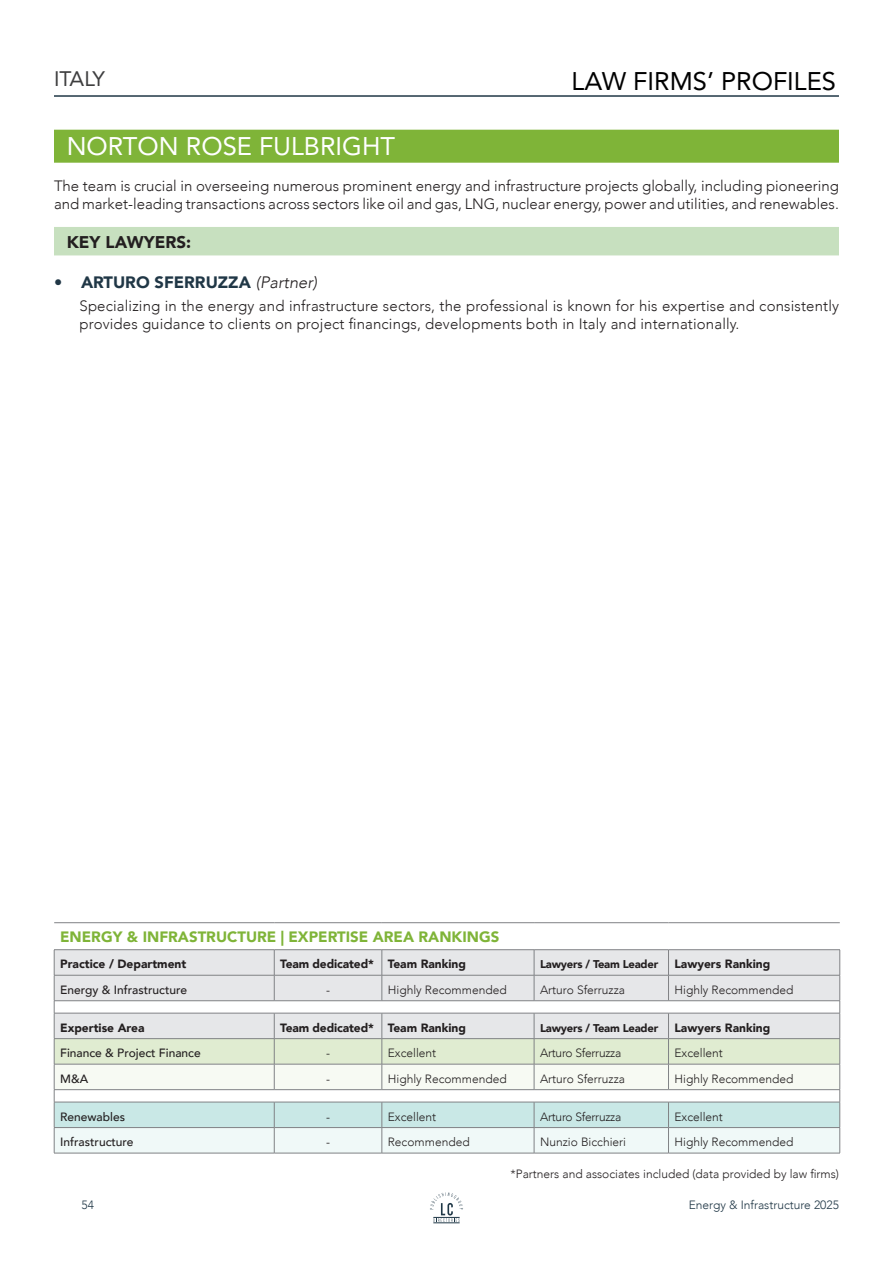
<style>
.page{position:relative;width:893px;height:1263px;background:#fff}
.page>*{position:absolute;margin:0;border:0;box-sizing:border-box;transform-origin:0 0}
.t1{font:25.5px "Avenir";color:#fff}
.t2{font:25.5px "Avenir";color:#000001}
.t3{font:21px "Avenir";letter-spacing:-.045em;color:#3e3e3f}
.t4{font:900 16.95px "Avenir";color:#231f20}
.t5{font:900 16.5px "Avenir";color:#203746}
.t6{font:300 15px/18px "Avenir";color:#231f20}
.t7{font:900 15px "Avenir";color:#7fb438}
.t8{font:300 12px "Avenir";color:#231f20}
.t9{font:900 12px "Avenir";color:#231f20}
.t10{font:500 12px "Avenir";color:#231f20}
.t11{font:300 12px "Avenir";letter-spacing:-.02em;color:#231f20}
.t12{font:300 12px "Avenir";color:#203746}
.t13{font:900 11.25px "Avenir";letter-spacing:-.02em;color:#231f20}
.s1{font-weight:300;font-style:italic;color:#231f20}
</style>
<div class="page">
<svg style="left:430px;top:1192px;width:33px;height:31px"></svg>
<hr style="left:54px;top:95px;width:785px;height:2px;background:#203746">
<div style="left:54px;top:130px;width:785px;height:33px;background:#7fb438"></div>
<div style="left:54px;top:227px;width:785px;height:28px;background:#c7e0bf"></div>
<hr style="left:54px;top:949px;width:220px;height:1px;background:#808285">
<hr style="left:274px;top:949px;width:108px;height:1px;background:#808285">
<hr style="left:382px;top:949px;width:152px;height:1px;background:#808285">
<hr style="left:534px;top:949px;width:134px;height:1px;background:#808285">
<hr style="left:668px;top:949px;width:172px;height:1px;background:#808285">
<hr style="left:54px;top:922px;width:220px;height:1px;background:#808285">
<hr style="left:274px;top:922px;width:108px;height:1px;background:#808285">
<hr style="left:382px;top:922px;width:152px;height:1px;background:#808285">
<hr style="left:534px;top:922px;width:134px;height:1px;background:#808285">
<hr style="left:668px;top:922px;width:172px;height:1px;background:#808285">
<svg style="left:54px;top:950px;width:786px;height:203px"></svg>
<hr style="left:534px;top:1064px;width:134px;height:1px;background:#808285">
<hr style="left:668px;top:1064px;width:172px;height:1px;background:#808285">
<hr style="left:54px;top:1089px;width:220px;height:1px;background:#808285">
<hr style="left:274px;top:1089px;width:108px;height:1px;background:#808285">
<hr style="left:382px;top:1089px;width:152px;height:1px;background:#808285">
<hr style="left:534px;top:1089px;width:134px;height:1px;background:#808285">
<hr style="left:668px;top:1089px;width:172px;height:1px;background:#808285">
<hr style="left:54px;top:1153px;width:220px;height:1px;background:#808285">
<hr style="left:274px;top:1153px;width:108px;height:1px;background:#808285">
<hr style="left:382px;top:1153px;width:152px;height:1px;background:#808285">
<hr style="left:534px;top:1153px;width:134px;height:1px;background:#808285">
<hr style="left:668px;top:1153px;width:172px;height:1px;background:#808285">
<h2 class="t3" style="left:54px;top:61px;width:53px">ITALY</h2>
<p class="t2" style="left:572px;top:61px;width:266px">LAW FIRMS’ PROFILES</p>
<p class="t1" style="left:67px;top:126px;width:330px">NORTON ROSE FULBRIGHT</p>
<p class="t6" style="left:54px;top:177px;width:786px">The team is crucial in overseeing numerous prominent energy and infrastructure projects globally, including pioneering and market-leading transactions across sectors like oil and gas, LNG, nuclear energy, power and utilities, and renewables.</p>
<p class="t4" style="left:67px;top:228px;width:126px">KEY LAWYERS:</p>
<p class="t5" style="left:54px;top:269px;width:265px">• ARTURO SFERRUZZA <span class="s1">(Partner)</span></p>
<p class="t6" style="left:80px;top:297px;width:761px">Specializing in the energy and infrastructure sectors, the professional is known for his expertise and consistently provides guidance to clients on project financings, developments both in Italy and internationally.</p>
<p class="t7" style="left:60px;top:924px;width:441px">ENERGY &amp; INFRASTRUCTURE | EXPERTISE AREA RANKINGS</p>
<p class="t9" style="left:60px;top:954px;width:128px">Practice / Department</p>
<p class="t9" style="left:280px;top:954px;width:95px">Team dedicated*</p>
<p class="t9" style="left:388px;top:954px;width:80px">Team Ranking</p>
<p class="t13" style="left:540px;top:954px;width:120px">Lawyers / Team Leader</p>
<p class="t9" style="left:674px;top:954px;width:97px">Lawyers Ranking</p>
<p class="t10" style="left:60px;top:979px;width:128px">Energy &amp; Infrastructure</p>
<p class="t8" style="left:326px;top:983px;width:5px">-</p>
<p class="t8" style="left:388px;top:983px;width:120px">Highly Recommended</p>
<p class="t8" style="left:540px;top:983px;width:86px">Arturo Sferruzza</p>
<p class="t8" style="left:674px;top:983px;width:120px">Highly Recommended</p>
<p class="t9" style="left:60px;top:1017px;width:86px">Expertise Area</p>
<p class="t9" style="left:280px;top:1017px;width:95px">Team dedicated*</p>
<p class="t9" style="left:388px;top:1017px;width:80px">Team Ranking</p>
<p class="t13" style="left:540px;top:1018px;width:120px">Lawyers / Team Leader</p>
<p class="t9" style="left:674px;top:1017px;width:97px">Lawyers Ranking</p>
<p class="t10" style="left:60px;top:1043px;width:142px">Finance &amp; Project Finance</p>
<p class="t8" style="left:326px;top:1046px;width:5px">-</p>
<p class="t8" style="left:388px;top:1046px;width:50px">Excellent</p>
<p class="t11" style="left:540px;top:1046px;width:83px">Arturo Sferruzza</p>
<p class="t8" style="left:674px;top:1046px;width:50px">Excellent</p>
<p class="t10" style="left:60px;top:1068px;width:29px">M&amp;A</p>
<p class="t8" style="left:326px;top:1072px;width:5px">-</p>
<p class="t8" style="left:388px;top:1072px;width:120px">Highly Recommended</p>
<p class="t8" style="left:540px;top:1072px;width:86px">Arturo Sferruzza</p>
<p class="t8" style="left:674px;top:1072px;width:120px">Highly Recommended</p>
<p class="t10" style="left:60px;top:1106px;width:66px">Renewables</p>
<p class="t8" style="left:326px;top:1109px;width:5px">-</p>
<p class="t8" style="left:388px;top:1109px;width:50px">Excellent</p>
<p class="t11" style="left:540px;top:1109px;width:83px">Arturo Sferruzza</p>
<p class="t8" style="left:674px;top:1109px;width:50px">Excellent</p>
<p class="t10" style="left:60px;top:1132px;width:75px">Infrastructure</p>
<p class="t8" style="left:326px;top:1135px;width:5px">-</p>
<p class="t8" style="left:388px;top:1135px;width:83px">Recommended</p>
<p class="t8" style="left:540px;top:1135px;width:88px">Nunzio Bicchieri</p>
<p class="t8" style="left:674px;top:1135px;width:120px">Highly Recommended</p>
<p class="t8" style="left:510px;top:1166px;width:330px">*Partners and associates included (data provided by law firms)</p>
<p class="t12" style="left:82px;top:1198px;width:14px">54</p>
<p class="t12" style="left:689px;top:1198px;width:152px">Energy &amp; Infrastructure 2025</p>
</div>
